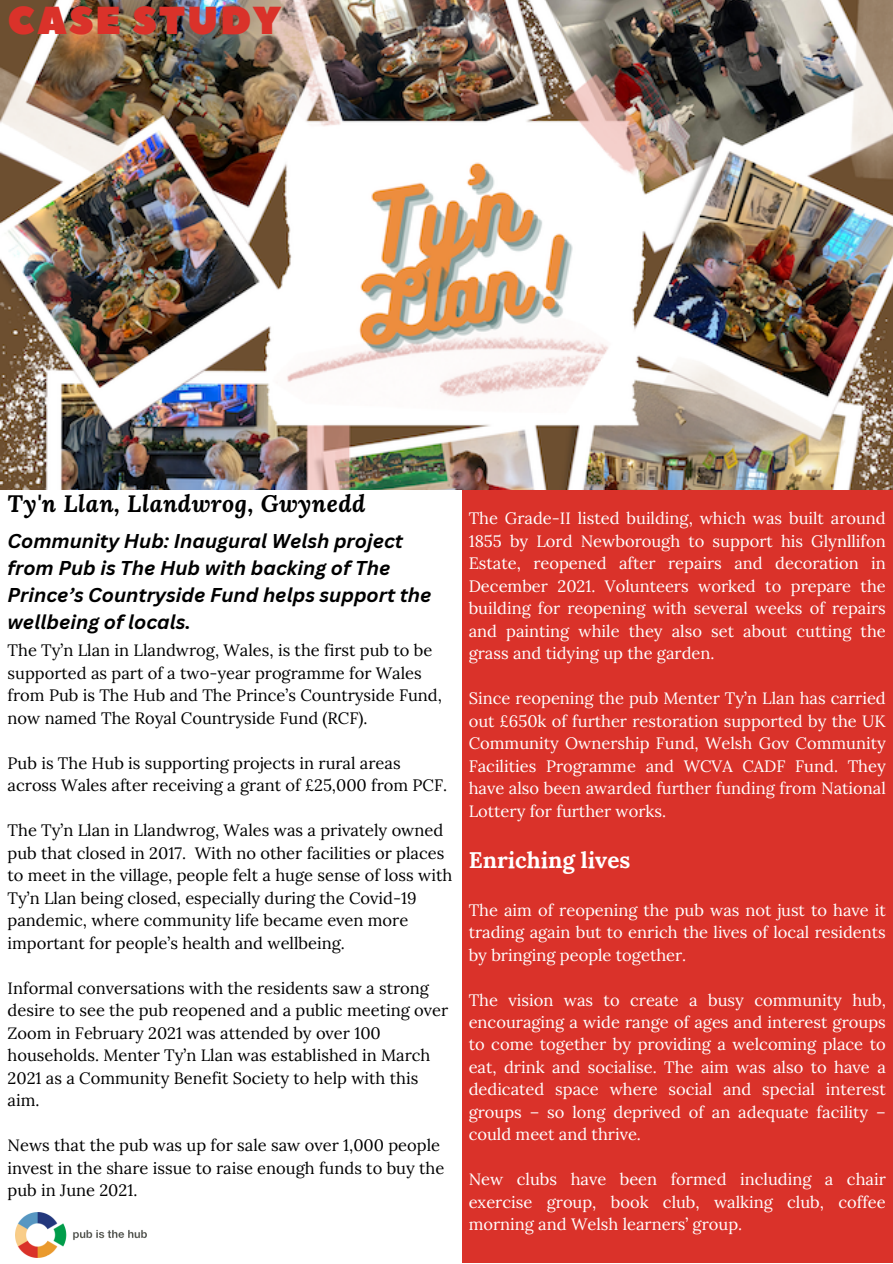
<style>
.page{position:relative;width:893px;height:1264px;background:#fff}
.page>*{position:absolute;margin:0;border:0;box-sizing:border-box;transform-origin:0 0}
.t1{font:39px "Peace Sans";letter-spacing:.05em;color:#da322a}
.t2{font:italic 700 23.55px "Lora";letter-spacing:.02em;color:#000}
.t3{font:700 22.5px "Lora";color:#fff}
.t4{font:italic 700 19.5px/27px "Canva Sans";color:#000}
.t5{font:16.5px/22.5px "Lora";color:#fff;text-align:justify}
.t6{font:16.5px/22.5px "Lora";color:#000}
</style>
<div class="page">
<div style="left:462px;top:489px;width:430px;height:773px;background:#da322a"></div>
<img style="left:16px;top:1212px;width:130px;height:44px">
<img style="left:0;top:0;width:892px;height:489px">
<p class="t1" style="left:8px;top:-5px;width:275px">CASE STUDY</p>
<p class="t2" style="left:8px;top:487px;width:359px">Ty'n Llan, Llandwrog, Gwynedd</p>
<p class="t4" style="left:8px;top:526px;width:425px">Community Hub: Inaugural Welsh project from Pub is The Hub with backing of The Prince’s Countryside Fund helps support the wellbeing of locals.</p>
<p class="t6" style="left:8px;top:639px;width:436px">The Ty’n Llan in Llandwrog, Wales, is the first pub to be supported as part of a two-year programme for Wales from Pub is The Hub and The Prince’s Countryside Fund, now named The Royal Countryside Fund (RCF).</p>
<p class="t6" style="left:8px;top:751px;width:441px">Pub is The Hub is supporting projects in rural areas across Wales after receiving a grant of £25,000 from PCF.</p>
<p class="t6" style="left:8px;top:819px;width:446px">The Ty’n Llan in Llandwrog, Wales was a privately owned pub that closed in 2017. With no other facilities or places to meet in the village, people felt a huge sense of loss with Ty’n Llan being closed, especially during the Covid-19 pandemic, where community life became even more important for people’s health and wellbeing.</p>
<p class="t6" style="left:8px;top:976px;width:442px">Informal conversations with the residents saw a strong desire to see the pub reopened and a public meeting over Zoom in February 2021 was attended by over 100 households. Menter Ty’n Llan was established in March 2021 as a Community Benefit Society to help with this aim.</p>
<p class="t6" style="left:8px;top:1133px;width:438px">News that the pub was up for sale saw over 1,000 people invest in the share issue to raise enough funds to buy the pub in June 2021.</p>
<p class="t5" style="left:468px;top:507px;width:418px">The Grade-II listed building, which was built around 1855 by Lord Newborough to support his Glynllifon Estate, reopened after repairs and decoration in December 2021. Volunteers worked to prepare the building for reopening with several weeks of repairs and painting while they also set about cutting the grass and tidying up the garden.</p>
<p class="t5" style="left:468px;top:686px;width:418px">Since reopening the pub Menter Ty’n Llan has carried out £650k of further restoration supported by the UK Community Ownership Fund, Welsh Gov Community Facilities Programme and WCVA CADF Fund. They have also been awarded further funding from National Lottery for further works.</p>
<p class="t3" style="left:468px;top:845px;width:163px">Enriching lives</p>
<p class="t5" style="left:468px;top:898px;width:418px">The aim of reopening the pub was not just to have it trading again but to enrich the lives of local residents by bringing people together.</p>
<p class="t5" style="left:468px;top:988px;width:418px">The vision was to create a busy community hub, encouraging a wide range of ages and interest groups to come together by providing a welcoming place to eat, drink and socialise. The aim was also to have a dedicated space where social and special interest groups – so long deprived of an adequate facility – could meet and thrive.</p>
<p class="t5" style="left:468px;top:1168px;width:418px">New clubs have been formed including a chair exercise group, book club, walking club, coffee morning and Welsh learners’ group.</p>
</div>
